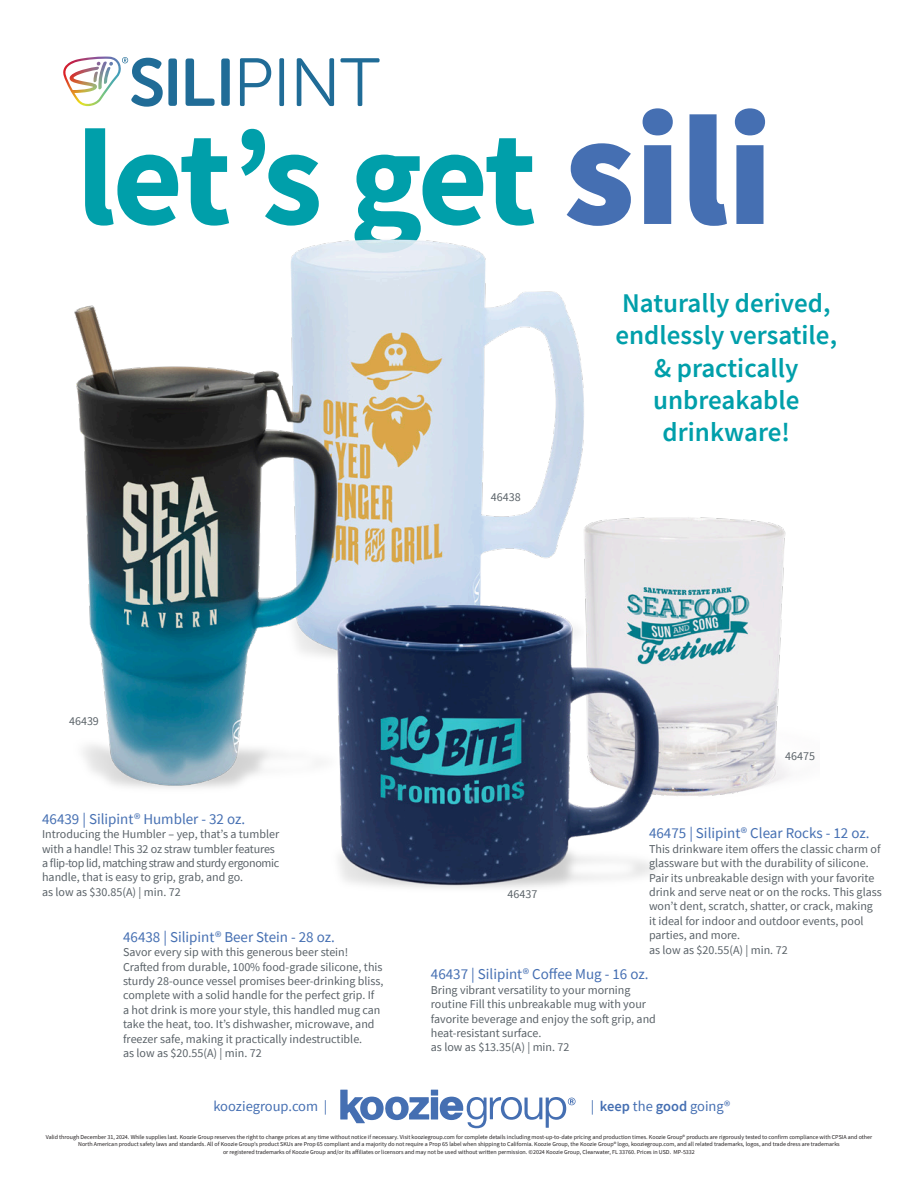
<style>
.page{position:relative;width:918px;height:1188px;background:#fff}
.page>*{position:absolute;margin:0;border:0;box-sizing:border-box;transform-origin:0 0}
.t1{font:700 136.5px "Source Sans Pro";letter-spacing:-.03em;color:#009faa}
.t2{font:600 27px "Source Sans Pro";color:#009faa}
.t3{font:15px "Source Sans Pro";color:#456fb2}
.t4{font:14.55px "Source Sans Pro";color:#456fb2}
.t5{font:12px/14.4px "Source Sans Pro";color:#5a6268}
.t6{font:6px "Source Sans Pro";color:#231f20}
.s1{font-weight:900;font-size:157.5px;color:#456fb2}
.s2{font-weight:600}
</style>
<div class="page">
<img style="left:74px;top:239px;width:714px;height:649px">
<div style="left:168px;top:58px;width:9px;height:48px;background:#206c97;border-radius:3px"></div>
<svg style="left:186px;top:58px;width:29px;height:48px"></svg>
<div style="left:221px;top:58px;width:9px;height:48px;background:#206c97;border-radius:3px"></div>
<svg style="left:240px;top:58px;width:31px;height:48px"></svg>
<div style="left:279px;top:58px;width:5px;height:48px;background:#206c97;border-radius:2px"></div>
<svg style="left:297px;top:58px;width:37px;height:48px"></svg>
<svg style="left:340px;top:58px;width:40px;height:48px"></svg>
<img style="left:63px;top:57px;width:100px;height:50px">
<div style="left:431px;top:1097px;width:7px;height:23px;background:#456fb2"></div>
<div style="left:431px;top:1090px;width:7px;height:6px;background:#456fb2"></div>
<svg style="left:340px;top:1090px;width:89px;height:33px"></svg>
<svg style="left:440px;top:1097px;width:136px;height:31px"></svg>
<p class="t1" style="left:76px;top:86px;width:698px">let’s get <span class="s1">sili</span></p>
<p class="t5" style="left:491px;top:490px;width:31px">46438</p>
<p class="t2" style="left:622px;top:285px;width:210px">Naturally derived,</p>
<p class="t2" style="left:616px;top:318px;width:223px">endlessly versatile,</p>
<p class="t2" style="left:654px;top:350px;width:146px">&amp; practically</p>
<p class="t2" style="left:653px;top:382px;width:148px">unbreakable</p>
<p class="t2" style="left:663px;top:415px;width:129px">drinkware!</p>
<p class="t5" style="left:69px;top:714px;width:31px">46439</p>
<p class="t3" style="left:42px;top:809px;width:205px">46439 | Silipint® Humbler - 32 oz.</p>
<p class="t5" style="left:42px;top:827px;width:239px">Introducing the Humbler – yep, that’s a tumbler with a handle! This 32 oz straw tumbler features a flip-top lid, matching straw and sturdy ergonomic handle, that is easy to grip, grab, and go.</p>
<p class="t5" style="left:42px;top:885px;width:140px">as low as $30.85(A) | min. 72</p>
<p class="t3" style="left:123px;top:927px;width:213px">46438 | Silipint® Beer Stein - 28 oz.</p>
<p class="t5" style="left:123px;top:945px;width:262px">Savor every sip with this generous beer stein!<br>Crafted from durable, 100% food-grade silicone, this sturdy 28-ounce vessel promises beer-drinking bliss, complete with a solid handle for the perfect grip. If<br>a hot drink is more your style, this handled mug can take the heat, too. It’s dishwasher, microwave, and freezer safe, making it practically indestructible.</p>
<p class="t5" style="left:123px;top:1046px;width:140px">as low as $20.55(A) | min. 72</p>
<p class="t5" style="left:508px;top:887px;width:31px">46437</p>
<p class="t5" style="left:785px;top:748px;width:31px">46475</p>
<p class="t3" style="left:649px;top:824px;width:222px">46475 | Silipint® Clear Rocks - 12 oz.</p>
<p class="t5" style="left:649px;top:841px;width:234px">This drinkware item offers the classic charm of glassware but with the durability of silicone.<br>Pair its unbreakable design with your favorite drink and serve neat or on the rocks. This glass won’t dent, scratch, shatter, or crack, making it ideal for indoor and outdoor events, pool parties, and more.</p>
<p class="t5" style="left:649px;top:942px;width:140px">as low as $20.55(A) | min. 72</p>
<p class="t3" style="left:431px;top:965px;width:219px">46437 | Silipint® Coffee Mug - 16 oz.</p>
<p class="t5" style="left:431px;top:983px;width:227px">Bring vibrant versatility to your morning routine Fill this unbreakable mug with your favorite beverage and enjoy the soft grip, and heat-resistant surface.</p>
<p class="t5" style="left:431px;top:1040px;width:140px">as low as $13.35(A) | min. 72</p>
<p class="t4" style="left:213px;top:1097px;width:116px">kooziegroup.com |</p>
<p class="t4" style="left:591px;top:1097px;width:141px">| <span class="s2">keep</span> the <span class="s2">good</span> going®</p>
<p class="t6" style="left:46px;top:1133px;width:828px">Valid through December 31, 2024. While supplies last. Koozie Group reserves the right to change prices at any time without notice if necessary. Visit kooziegroup.com for complete details including most-up-to-date pricing and production times. Koozie Group® products are rigorously tested to confirm compliance with CPSIA and other</p>
<p class="t6" style="left:78px;top:1140px;width:763px">North American product safety laws and standards. All of Koozie Group’s product SKUs are Prop 65 compliant and a majority do not require a Prop 65 label when shipping to California. Koozie Group, the Koozie Group® logo, kooziegroup.com, and all related trademarks, logos, and trade dress are trademarks</p>
<p class="t6" style="left:223px;top:1148px;width:473px">or registered trademarks of Koozie Group and/or its affiliates or licensors and may not be used without written permission. ©2024 Koozie Group, Clearwater, FL 33760. Prices in USD. MP-5332</p>
</div>
